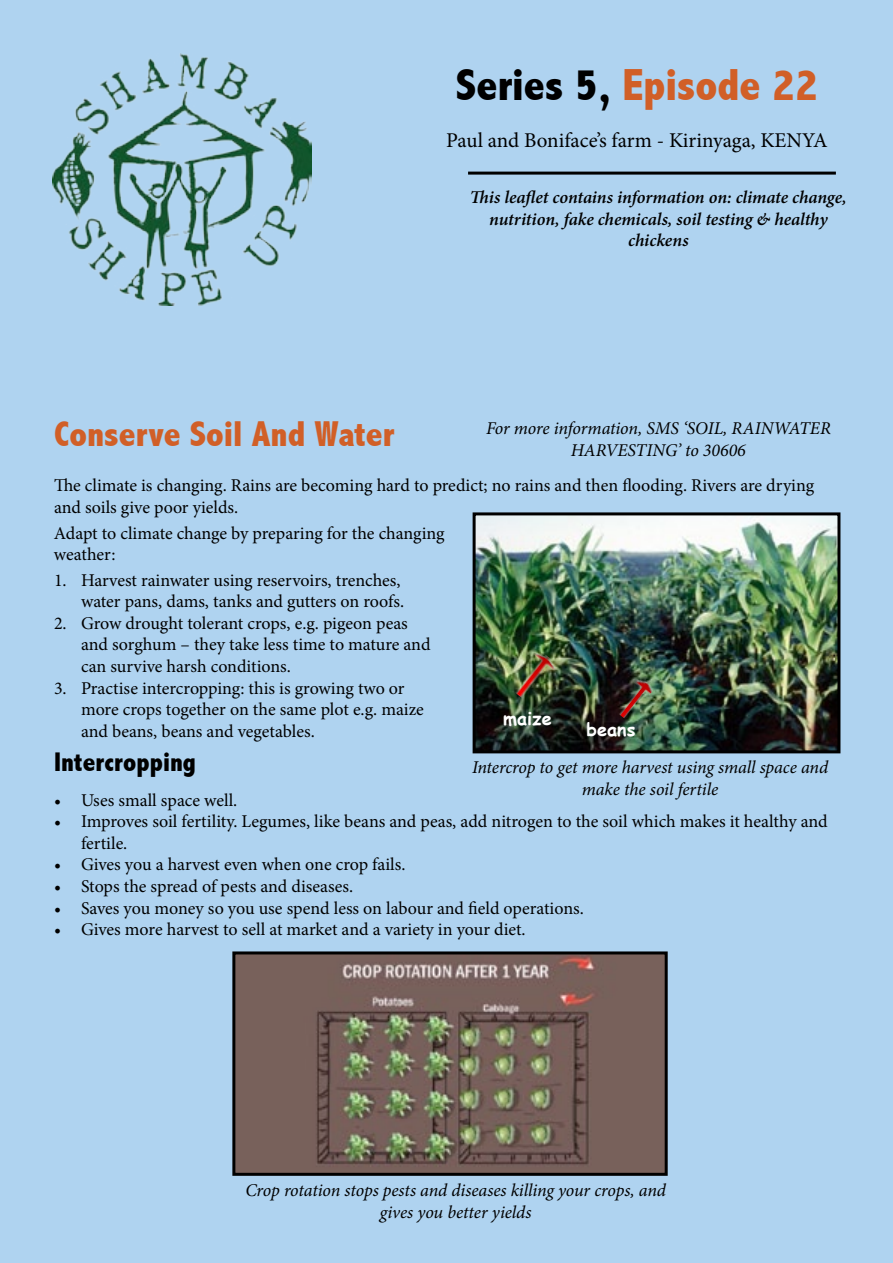
<style>
.page{position:relative;width:893px;height:1263px;background:#afd3f0}
.page>*{position:absolute;margin:0;border:0;box-sizing:border-box;transform-origin:0 0}
.t1{font:800 condensed 45px "Abadi";color:#d15f27}
.t2{font:800 condensed 36px "Abadi";color:#d15f27}
.t3{font:800 condensed 27px "Abadi";color:#000}
.t4{font:21px "Minion Pro";color:#000}
.t5{font:18px/21.6px "Minion Pro";letter-spacing:-.005em;color:#000}
.t6{font:italic 18px/21.6px "Minion Pro";letter-spacing:-.01em;color:#000;text-align:center}
.t7{font:italic 600 18px/21.6px "Minion Pro";letter-spacing:-.005em;color:#000;text-align:center}
.t8{font:700 18px "Comic Sans MS";color:#fff}
.s1{color:#000}
</style>
<div class="page">
<img style="left:53px;top:53px;width:259px;height:253px">
<hr style="left:468px;top:172px;width:368px;height:3px;background:#000">
<img style="left:477px;top:516px;width:359px;height:233px">
<div style="left:473px;top:512px;width:367px;height:241px;border:3px solid #000"></div>
<img style="left:236px;top:955px;width:428px;height:217px">
<div style="left:232px;top:951px;width:436px;height:225px;border:3px solid #000"></div>
<img style="left:611px;top:673px;width:45px;height:49px">
<img style="left:506px;top:648px;width:55px;height:57px">
<div style="left:225px;top:263px;width:31px;height:28px;background:#afd3f0"></div>
<h1 class="t1" style="left:456px;top:59px;width:364px"><span class="s1">Series 5,</span> Episode 22</h1>
<p class="t4" style="left:446px;top:126px;width:383px">Paul and Boniface’s farm - Kirinyaga, KENYA</p>
<p class="t7" style="left:470px;top:187px;width:378px">This leaflet contains information on: climate change, nutrition, fake chemicals, soil testing &amp; healthy chickens</p>
<h2 class="t2" style="left:54px;top:413px;width:342px">Conserve Soil And Water</h2>
<p class="t5" style="left:54px;top:475px;width:762px">The climate is changing. Rains are becoming hard to predict; no rains and then flooding. Rivers are drying and soils give poor yields.</p>
<p class="t6" style="left:486px;top:417px;width:346px">For more information, SMS ‘SOIL, RAINWATER<br>HARVESTING’ to 30606</p>
<p class="t5" style="left:54px;top:522px;width:392px">Adapt to climate change by preparing for the changing weather:</p>
<p class="t5" style="left:54px;top:569px;width:352px;text-align:right">1. Harvest rainwater using reservoirs, trenches, water pans, dams, tanks and gutters on roofs.</p>
<p class="t5" style="left:81px;top:612px;width:351px;text-indent:-27px">2. Grow drought tolerant crops, e.g. pigeon peas and sorghum – they take less time to mature and can survive harsh conditions.</p>
<p class="t5" style="left:81px;top:677px;width:344px;text-indent:-27px">3. Practise intercropping: this is growing two or more crops together on the same plot e.g. maize and beans, beans and vegetables.</p>
<h3 class="t3" style="left:54px;top:747px;width:144px">Intercropping</h3>
<p class="t5" style="left:54px;top:789px;width:185px">• Uses small space well.</p>
<p class="t5" style="left:81px;top:811px;width:748px;text-indent:-27px">• Improves soil fertility. Legumes, like beans and peas, add nitrogen to the soil which makes it healthy and fertile.</p>
<p class="t5" style="left:54px;top:854px;width:353px">• Gives you a harvest even when one crop fails.</p>
<p class="t5" style="left:54px;top:875px;width:301px">• Stops the spread of pests and diseases.</p>
<p class="t5" style="left:54px;top:897px;width:531px">• Saves you money so you use spend less on labour and field operations.</p>
<p class="t5" style="left:54px;top:919px;width:473px">• Gives more harvest to sell at market and a variety in your diet.</p>
<p class="t8" style="left:503px;top:706px;width:50px">maize</p>
<p class="t8" style="left:586px;top:716px;width:50px">beans</p>
<p class="t6" style="left:472px;top:757px;width:358px">Intercrop to get more harvest using small space and make the soil fertile</p>
<p class="t6" style="left:245px;top:1179px;width:422px">Crop rotation stops pests and diseases killing your crops, and gives you better yields</p>
</div>
